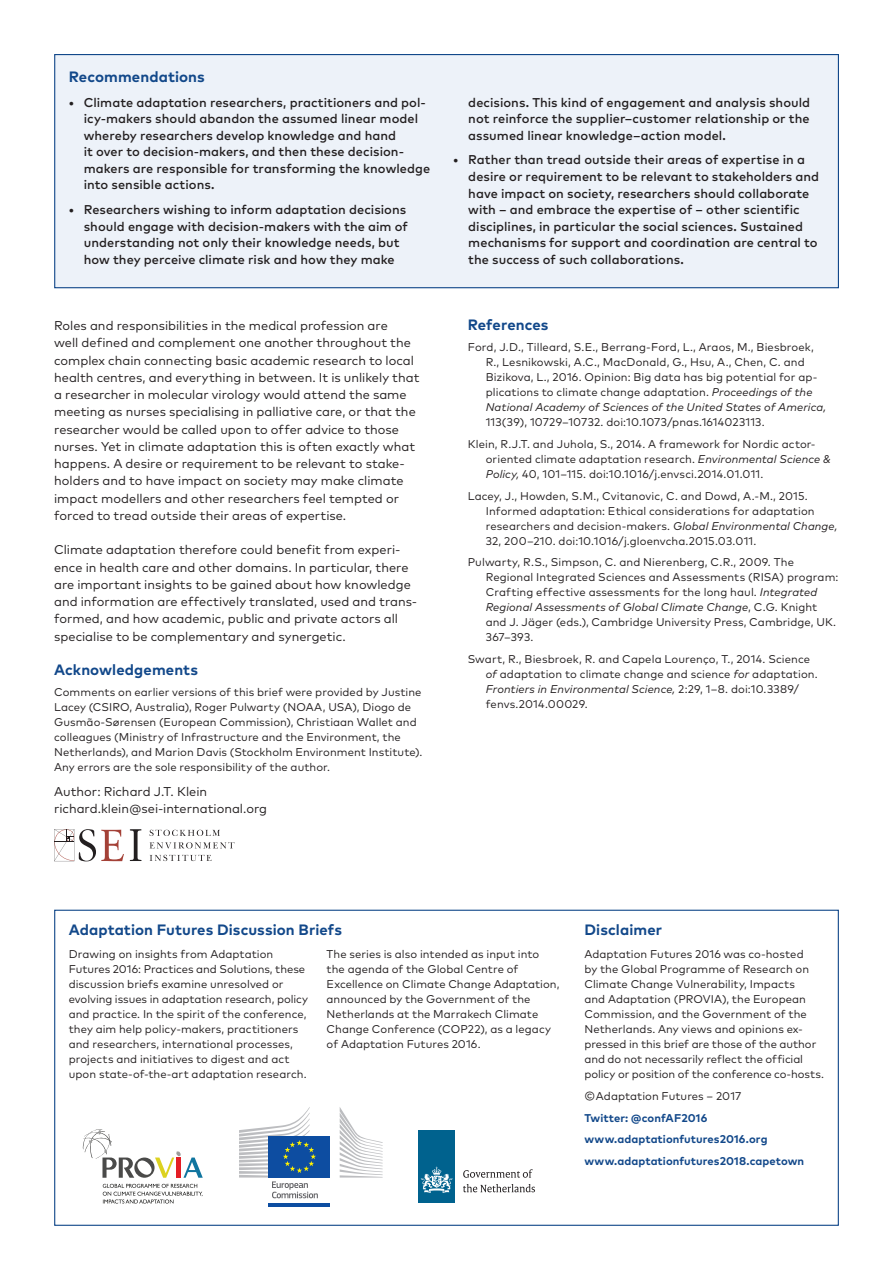
<style>
.page{position:relative;width:893px;height:1263px;background:#fff}
.page>*{position:absolute;margin:0;border:0;box-sizing:border-box;transform-origin:0 0}
.AF_PB_box_head{font:700 15px "Mark Pro";letter-spacing:.005em;color:#12488a}
.AF_PB_head_3{font:700 15px "Mark Pro";letter-spacing:.01em;color:#12488a}
.AF_PB_body{font:12.75px/17.2px "Mark Pro";color:#231f20}
.t1{font:500 12.75px/16.5px "Mark Pro";letter-spacing:.005em;color:#231f20}
.AF_PB_citation{font:11.25px/15px "Mark Pro";letter-spacing:.005em;color:#231f20}
.AF_PB_references{font:11.25px/15px "Mark Pro";letter-spacing:.01em;color:#231f20}
.AF_PB_citation-2{font:700 11.25px "Mark Pro";letter-spacing:.005em;color:#12488a}
.s1{font-style:italic}
</style>
<div class="page">
<svg style="left:150px;top:830px;width:70px;height:6px"></svg>
<svg style="left:150px;top:842px;width:84px;height:19px"></svg>
<svg style="left:130px;top:829px;width:12px;height:32px"></svg>
<svg style="left:54px;top:829px;width:70px;height:32px"></svg>
<div style="left:55px;top:55px;width:783px;height:233px;background:#edf2f9"></div>
<div style="left:54px;top:54px;width:785px;height:234px;border:1px solid #12488a"></div>
<svg style="left:83px;top:1129px;width:120px;height:49px"></svg>
<svg style="left:103px;top:1184px;width:99px;height:19px"></svg>
<div style="left:418px;top:1130px;width:37px;height:73px;background:#00628e"></div>
<svg style="left:421px;top:1166px;width:31px;height:27px"></svg>
<svg style="left:463px;top:1169px;width:70px;height:9px"></svg>
<svg style="left:463px;top:1184px;width:72px;height:8px"></svg>
<hr style="left:268px;top:1203px;width:62px;height:3px;background:#0d4da1">
<svg style="left:340px;top:1107px;width:43px;height:70px"></svg>
<div style="left:268px;top:1136px;width:62px;height:41px;background:#0d4da1"></div>
<svg style="left:239px;top:1107px;width:79px;height:91px"></svg>
<p class="AF_PB_box_head" style="left:69px;top:65px;width:138px">Recommendations</p>
<p class="t1" style="left:84px;top:93px;width:348px;text-indent:-15px">• Climate adaptation researchers, practitioners and pol&shy;icy-makers should abandon the assumed linear model whereby researchers develop knowledge and hand<br>it over to decision-makers, and then these decision&shy;makers are responsible for transforming the knowledge into sensible actions.</p>
<p class="t1" style="left:84px;top:200px;width:326px;text-indent:-15px">• Researchers wishing to inform adaptation decisions should engage with decision-makers with the aim of understanding not only their knowledge needs, but how they perceive climate risk and how they make</p>
<p class="AF_PB_body" style="left:54px;top:316px;width:367px">Roles and responsibilities in the medical profession are<br>well defined and complement one another throughout the complex chain connecting basic academic research to local health centres, and everything in between. It is unlikely that a researcher in molecular virology would attend the same meeting as nurses specialising in palliative care, or that the researcher would be called upon to offer advice to those nurses. Yet in climate adaptation this is often exactly what happens. A desire or requirement to be relevant to stake&shy;holders and to have impact on society may make climate impact modellers and other researchers feel tempted or forced to tread outside their areas of expertise.</p>
<p class="AF_PB_body" style="left:54px;top:540px;width:365px">Climate adaptation therefore could benefit from experi&shy;ence in health care and other domains. In particular, there are important insights to be gained about how knowledge and information are effectively translated, used and trans&shy;formed, and how academic, public and private actors all specialise to be complementary and synergetic.</p>
<p class="AF_PB_head_3" style="left:54px;top:658px;width:146px">Acknowledgements</p>
<p class="AF_PB_citation" style="left:54px;top:684px;width:370px">Comments on earlier versions of this brief were provided by Justine Lacey (CSIRO, Australia), Roger Pulwarty (NOAA, USA), Diogo de Gusmão-Sørensen (European Commission), Christiaan Wallet and colleagues (Ministry of Infrastructure and the Environment, the Netherlands), and Marion Davis (Stockholm Environment Institute).<br>Any errors are the sole responsibility of the author.</p>
<p class="AF_PB_body" style="left:54px;top:782px;width:214px">Author: Richard J.T. Klein richard.klein@sei-international.org</p>
<p class="t1" style="left:468px;top:93px;width:343px;text-align:justify">decisions. This kind of engagement and analysis should not reinforce the supplier–customer relationship or the assumed linear knowledge–action model.</p>
<p class="t1" style="left:468px;top:151px;width:352px;text-indent:-15px">• Rather than tread outside their areas of expertise in a desire or requirement to be relevant to stakeholders and have impact on society, researchers should collaborate with – and embrace the expertise of – other scientific disciplines, in particular the social sciences. Sustained mechanisms for support and coordination are central to the success of such collaborations.</p>
<p class="AF_PB_head_3" style="left:468px;top:313px;width:82px">References</p>
<p class="AF_PB_references" style="left:486px;top:339px;width:342px;text-indent:-18px">Ford, J.D., Tilleard, S.E., Berrang-Ford, L., Araos, M., Biesbroek, R., Lesnikowski, A.C., MacDonald, G., Hsu, A., Chen, C. and Bizikova, L., 2016. Opinion: Big data has big potential for ap&shy;plications to climate change adaptation. <span class="s1">Proceedings of the National Academy of Sciences of the United States of America, </span>113(39), 10729–10732. doi:10.1073/pnas.1614023113.</p>
<p class="AF_PB_references" style="left:486px;top:435px;width:347px;text-indent:-18px">Klein, R.J.T. and Juhola, S., 2014. A framework for Nordic actor&shy;oriented climate adaptation research. <span class="s1">Environmental Science &amp;<br>Policy,</span> 40, 101–115. doi:10.1016/j.envsci.2014.01.011.</p>
<p class="AF_PB_references" style="left:486px;top:487px;width:353px;text-indent:-18px">Lacey, J., Howden, S.M., Cvitanovic, C. and Dowd, A.-M., 2015.<br>Informed adaptation: Ethical considerations for adaptation researchers and decision-makers. <span class="s1">Global Environmental Change, </span>32, 200–210. doi:10.1016/j.gloenvcha.2015.03.011.</p>
<p class="AF_PB_references" style="left:486px;top:554px;width:354px;text-indent:-18px">Pulwarty, R.S., Simpson, C. and Nierenberg, C.R., 2009. The Regional Integrated Sciences and Assessments (RISA) program:<br>Crafting effective assessments for the long haul. <span class="s1">Integrated Regional Assessments of Global Climate Change</span>, C.G. Knight and J. Jäger (eds.), Cambridge University Press, Cambridge, UK.<br>367–393.</p>
<p class="AF_PB_references" style="left:486px;top:651px;width:334px;text-indent:-18px">Swart, R., Biesbroek, R. and Capela Lourenço, T., 2014. Science <span class="s1">of</span> adaptation to climate change and science <span class="s1">for</span> adaptation.<br><span class="s1">Frontiers in Environmental Science,</span> 2:29, 1–8. doi:10.3389/ fenvs.2014.00029.</p>
<p class="AF_PB_box_head" style="left:69px;top:918px;width:275px">Adaptation Futures Discussion Briefs</p>
<p class="AF_PB_citation" style="left:69px;top:945px;width:241px">Drawing on insights from Adaptation Futures 2016: Practices and Solutions, these discussion briefs examine unresolved or evolving issues in adaptation research, policy and practice. In the spirit of the conference, they aim help policy-makers, practitioners and researchers, international processes, projects and initiatives to digest and act upon state-of-the-art adaptation research.</p>
<p class="AF_PB_citation" style="left:327px;top:945px;width:234px">The series is also intended as input into the agenda of the Global Centre of Excellence on Climate Change Adaptation, announced by the Government of the Netherlands at the Marrakech Climate Change Conference (COP22), as a legacy of Adaptation Futures 2016.</p>
<p class="AF_PB_box_head" style="left:584px;top:918px;width:79px">Disclaimer</p>
<p class="AF_PB_citation" style="left:584px;top:946px;width:241px">Adaptation Futures 2016 was co-hosted<br>by the Global Programme of Research on Climate Change Vulnerability, Impacts<br>and Adaptation (PROVIA), the European Commission, and the Government of the Netherlands. Any views and opinions ex&shy;pressed in this brief are those of the author and do not necessarily reflect the official policy or position of the conference co-hosts.</p>
<p class="AF_PB_citation" style="left:584px;top:1087px;width:158px">© Adaptation Futures – 2017</p>
<p class="AF_PB_citation-2" style="left:584px;top:1109px;width:124px">Twitter: @confAF2016</p>
<p class="AF_PB_citation-2" style="left:584px;top:1131px;width:185px">www.adaptationfutures2016.org</p>
<p class="AF_PB_citation-2" style="left:584px;top:1152px;width:221px">www.adaptationfutures2018.capetown</p>
</div>
